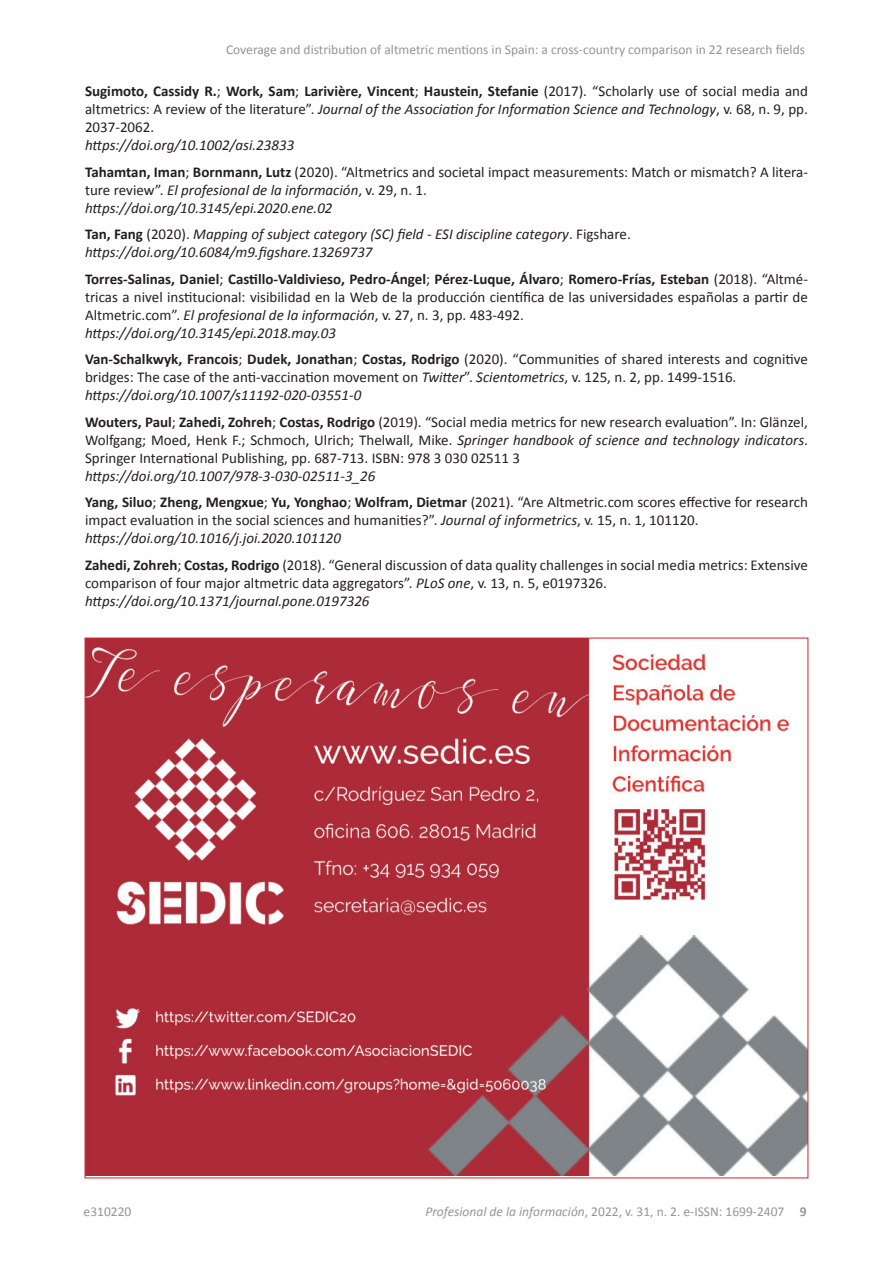
<style>
.page{position:relative;width:893px;height:1263px;background:#fff}
.page>*{position:absolute;margin:0;border:0;box-sizing:border-box;transform-origin:0 0}
.t1{font:15px/18px "Calibri";color:#231f20}
.t2{font:italic 15px/18px "Calibri";color:#231f20}
.t3{font:13.5px "Calibri";color:#939598}
.s1{font-weight:700}
.s2{font-style:italic}
.s3{font-style:normal}
.s4{font-weight:700;font-style:normal}
</style>
<div class="page">
<img style="left:87px;top:640px;width:719px;height:536px">
<p class="t3" style="left:226px;top:41px;width:580px">Coverage and distribution of altmetric mentions in Spain: a cross-country comparison in 22 research fields</p>
<p class="t1" style="left:85px;top:82px;width:724px;text-align:justify"><span class="s1">Sugimoto, Cassidy R.</span>; <span class="s1">Work, Sam</span>; <span class="s1">Larivière, Vincent</span>; <span class="s1">Haustein, Stefanie</span> (2017). “Scholarly use of social media and altmetrics: A review of the literature”. <span class="s2">Journal of the Association for Information Science and Technology</span>, v. 68, n. 9, pp.<br>2037-2062.</p>
<p class="t1" style="left:85px;top:131px;width:724px;line-height:26.5px"><span class="s2">https://doi.org/10.1002/asi.23833<br></span><span class="s1">Tahamtan, Iman</span>; <span class="s1">Bornmann, Lutz</span> (2020). “Altmetrics and societal impact measurements: Match or mismatch? A litera-</p>
<p class="t2" style="left:85px;top:180px;width:343px"><span class="s3">ture review”.</span> El profesional de la información<span class="s3">, v. 29, n. 1. </span>https://doi.org/10.3145/epi.2020.ene.02</p>
<p class="t2" style="left:85px;top:225px;width:547px"><span class="s4">Tan, Fang</span> <span class="s3">(2020).</span> Mapping of subject category (SC) field - ESI discipline category<span class="s3">. Figshare. </span>https://doi.org/10.6084/m9.figshare.13269737</p>
<p class="t1" style="left:85px;top:269px;width:724px"><span class="s1">Torres-Salinas, Daniel</span>; <span class="s1">Castillo-Valdivieso, Pedro-Ángel</span>; <span class="s1">Pérez-Luque, Álvaro</span>; <span class="s1">Romero-Frías, Esteban</span> (2018). “Altmé&shy;tricas a nivel institucional: visibilidad en la Web de la producción científica de las universidades españolas a partir de Altmetric.com”. <span class="s2">El profesional de la información</span>, v. 27, n. 3, pp. 483-492.<br><span class="s2">https://doi.org/10.3145/epi.2018.may.03</span></p>
<p class="t1" style="left:85px;top:350px;width:724px"><span class="s1">Van-Schalkwyk, Francois</span>; <span class="s1">Dudek, Jonathan</span>; <span class="s1">Costas, Rodrigo</span> (2020). “Communities of shared interests and cognitive bridges: The case of the anti-vaccination movement on <span class="s2">Twitter</span>”. <span class="s2">Scientometrics</span>, v. 125, n. 2, pp. 1499-1516. <span class="s2">https://doi.org/10.1007/s11192-020-03551-0</span></p>
<p class="t1" style="left:85px;top:412px;width:724px;text-align:justify"><span class="s1">Wouters, Paul</span>; <span class="s1">Zahedi, Zohreh</span>; <span class="s1">Costas, Rodrigo</span> (2019). “Social media metrics for new research evaluation”. In: Glänzel, Wolfgang; Moed, Henk F.; Schmoch, Ulrich; Thelwall, Mike. <span class="s2">Springer handbook of science and technology indicators</span>.<br>Springer International Publishing, pp. 687-713. ISBN: 978 3 030 02511 3</p>
<p class="t1" style="left:85px;top:462px;width:724px;line-height:26.5px"><span class="s2">https://doi.org/10.1007/978-3-030-02511-3_26<br></span><span class="s1">Yang, Siluo</span>; <span class="s1">Zheng, Mengxue</span>; <span class="s1">Yu, Yonghao</span>; <span class="s1">Wolfram, Dietmar</span> (2021). “Are Altmetric.com scores effective for research</p>
<p class="t1" style="left:85px;top:511px;width:615px">impact evaluation in the social sciences and humanities?”. <span class="s2">Journal of informetrics</span>, v. 15, n. 1, 101120. <span class="s2">https://doi.org/10.1016/j.joi.2020.101120</span></p>
<p class="t1" style="left:85px;top:555px;width:724px"><span class="s1">Zahedi, Zohreh</span>; <span class="s1">Costas, Rodrigo</span> (2018). “General discussion of data quality challenges in social media metrics: Extensive comparison of four major altmetric data aggregators”. <span class="s2">PLoS one</span>, v. 13, n. 5, e0197326. <span class="s2">https://doi.org/10.1371/journal.pone.0197326</span></p>
<p class="t3" style="left:84px;top:1203px;width:49px">e310220</p>
<p class="t3" style="left:425px;top:1203px;width:383px"><span class="s2">Profesional de la información</span>, 2022, v. 31, n. 2. e-ISSN: 1699-2407 <span class="s1">9</span></p>
</div>
